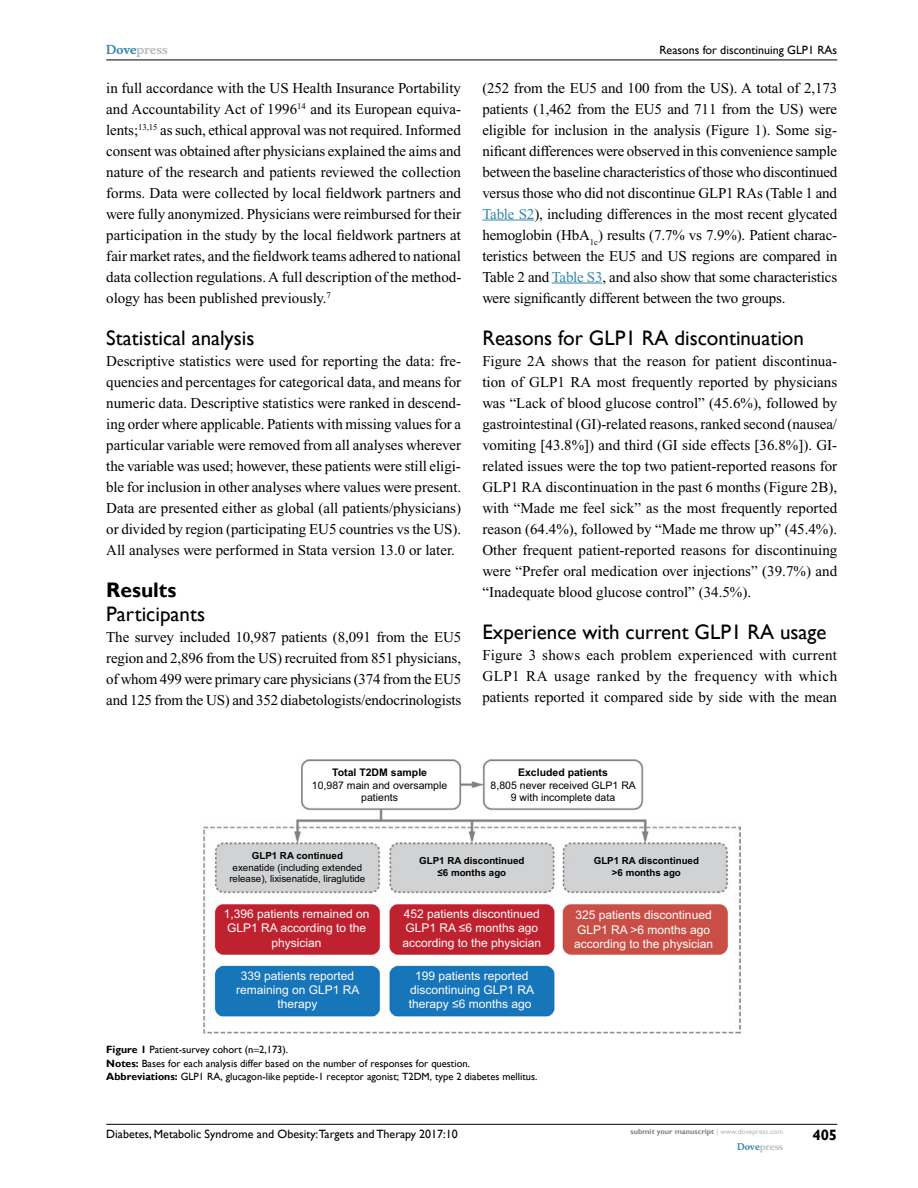
<style>
.page{position:relative;width:918px;height:1188px;background:#fff}
.page>*{position:absolute;margin:0;border:0;box-sizing:border-box;transform-origin:0 0}
.t1{font:21px "Gill Sans";color:#000}
.t2{font:700 21px "Gill Sans";color:#000}
.t3{font:15px/21px "Times New Roman";color:#000;text-align:justify}
.t4{font:700 15px "Gill Sans";color:#000}
.t5{font:12px/14.4px "Arial";color:#fff;text-align:center}
.t6{font:12px "Gill Sans";color:#000}
.t7{font:700 12px "Musee";color:#b8babc}
.t8{font:10.5px/13.5px "Gill Sans";color:#000}
.t9{font:10.5px/12.6px "Arial";color:#000;text-align:center}
.t10{font:700 10.5px "Arial";color:#000}
.t11{font:700 9.75px/11.7px "Arial";color:#000;text-align:center}
.t12{font:9.75px/11.7px "Arial";color:#000;text-align:center}
.t13{font:700 9px "Musee";color:#b8babc}
.t14{font:700 7.5px "Gill Sans";color:#808285}
.s1{color:#3785ad}
.s2{font-style:inherit}
.s3{font-weight:700}
.s4{font-weight:400;color:#b8babc}
</style>
<div class="page">
<hr style="left:106px;top:1124px;width:731px;height:1px;background:#000">
<hr style="left:106px;top:60px;width:731px;height:1px;background:#000">
<hr style="left:482px;top:220px;width:52px;height:1px;background:#3785ad">
<hr style="left:552px;top:283px;width:50px;height:1px;background:#3785ad">
<img style="left:203px;top:760px;width:537px;height:273px">
<p class="t7" style="left:106px;top:43px;width:63px"><span class="s1">Dove</span>press</p>
<p class="t3" style="left:106px;top:77px;width:357px">in full accordance with the US Health Insurance Portability and Accountability Act of 1996<sup>14</sup> and its European equiva&shy;lents;<sup>13,15</sup> as such, ethical approval was not required. Informed consent was obtained after physicians explained the aims and nature of the research and patients reviewed the collection forms. Data were collected by local fieldwork partners and were fully anonymized. Physicians were reimbursed for their participation in the study by the local fieldwork partners at fair market rates, and the fieldwork teams adhered to national data collection regulations. A full description of the method&shy;ology has been published previously.<sup>7</sup></p>
<h1 class="t1" style="left:106px;top:325px;width:150px">Statistical analysis</h1>
<p class="t3" style="left:106px;top:350px;width:357px">Descriptive statistics were used for reporting the data: fre&shy;quencies and percentages for categorical data, and means for numeric data. Descriptive statistics were ranked in descend&shy;ing order where applicable. Patients with missing values for a particular variable were removed from all analyses wherever the variable was used; however, these patients were still eligi&shy;ble for inclusion in other analyses where values were present.<br>Data are presented either as global (all patients/physicians) or divided by region (participating EU5 countries vs the US).<br>All analyses were performed in Stata version 13.0 or later.</p>
<h1 class="t2" style="left:106px;top:577px;width:72px">Results</h1>
<h1 class="t1" style="left:106px;top:601px;width:100px">Participants</h1>
<p class="t3" style="left:106px;top:626px;width:356px">The survey included 10,987 patients (8,091 from the EU5 region and 2,896 from the US) recruited from 851 physicians, of whom 499 were primary care physicians (374 from the EU5 and 125 from the US) and 352 diabetologists/endocrinologists</p>
<p class="t6" style="left:659px;top:43px;width:179px">Reasons for discontinuing GLP1 RAs</p>
<p class="t3" style="left:482px;top:77px;width:357px">(252 from the EU5 and 100 from the US). A total of 2,173 patients (1,462 from the EU5 and 711 from the US) were eligible for inclusion in the analysis (Figure 1). Some sig&shy;nificant differences were observed in this convenience sample between the baseline characteristics of those who discontinued versus those who did not discontinue GLP1 RAs (Table 1 and <span class="s1">Table S2</span>), including differences in the most recent glycated hemoglobin (HbA<sub>1c</sub>) results (7.7% vs 7.9%). Patient charac&shy;teristics between the EU5 and US regions are compared in Table 2 and <span class="s1">Table S3</span>, and also show that some characteristics were significantly different between the two groups.</p>
<h1 class="t1" style="left:482px;top:325px;width:323px">Reasons for GLP1 RA discontinuation</h1>
<p class="t3" style="left:482px;top:350px;width:357px">Figure 2A shows that the reason for patient discontinua&shy;tion of GLP1 RA most frequently reported by physicians was “Lack of blood glucose control” (45.6%), followed by gastrointestinal (GI)-related reasons, ranked second (nausea/ vomiting [43.8%]) and third (GI side effects [36.8%]). GI&shy;related issues were the top two patient-reported reasons for GLP1 RA discontinuation in the past 6 months (Figure 2B), with “Made me feel sick” as the most frequently reported reason (64.4%), followed by “Made me throw up” (45.4%).<br>Other frequent patient-reported reasons for discontinuing were “Prefer oral medication over injections” (39.7%) and “Inadequate blood glucose control” (34.5%).</p>
<h1 class="t1" style="left:482px;top:619px;width:346px">Experience with current GLP1 RA usage</h1>
<p class="t3" style="left:482px;top:644px;width:356px">Figure 3 shows each problem experienced with current GLP1 RA usage ranked by the frequency with which patients reported it compared side by side with the mean</p>
<p class="t10" style="left:332px;top:765px;width:96px">Total T2DM sample</p>
<p class="t9" style="left:312px;top:778px;width:137px">10,987 main and oversample patients</p>
<p class="t10" style="left:518px;top:765px;width:91px">Excluded patients</p>
<p class="t9" style="left:491px;top:778px;width:147px">8,805 never received GLP1 RA<br>9 with incomplete data</p>
<p class="t11" style="left:252px;top:850px;width:93px">GLP1 RA continued</p>
<p class="t12" style="left:229px;top:861px;width:138px">exenatide (including extended release), lixisenatide, liraglutide</p>
<p class="t11" style="left:419px;top:855px;width:107px">GLP1 RA discontinued ≤6 months ago</p>
<p class="t11" style="left:594px;top:855px;width:107px">GLP1 RA discontinued &gt;6 months ago</p>
<p class="t5" style="left:224px;top:906px;width:147px">1,396 patients remained on<br>GLP1 RA according to the physician</p>
<p class="t5" style="left:403px;top:906px;width:140px;text-align:left">452 patients discontinued<br>GLP1 RA <span class="s2">≤</span>6 months ago according to the physician</p>
<p class="t5" style="left:574px;top:908px;width:140px;text-align:left">325 patients discontinued<br>GLP1 RA <span class="s2">&gt;</span>6 months ago according to the physician</p>
<p class="t5" style="left:236px;top:968px;width:125px">339 patients reported remaining on GLP1 RA therapy</p>
<p class="t5" style="left:409px;top:968px;width:127px">199 patients reported discontinuing GLP1 RA therapy <span class="s2">≤</span>6 months ago</p>
<p class="t8" style="left:106px;top:1043px;width:433px"><span class="s3">Figure 1</span> Patient-survey cohort (n 2,173).<br><span class="s3">Notes:</span> Bases for each analysis differ based on the number of responses for question.<br><span class="s3">Abbreviations:</span> GLP1 RA, glucagon-like peptide-1 receptor agonist; T2DM, type 2 diabetes mellitus.</p>
<p class="t6" style="left:106px;top:1127px;width:353px">Diabetes, Metabolic Syndrome and Obesity:Targets and Therapy 2017:10</p>
<p class="t14" style="left:631px;top:1127px;width:154px">submit your manuscript <span class="s4">| www.dovepress.com</span></p>
<p class="t13" style="left:737px;top:1141px;width:48px"><span class="s1">Dove</span>press</p>
<p class="t4" style="left:812px;top:1126px;width:26px">405</p>
</div>
